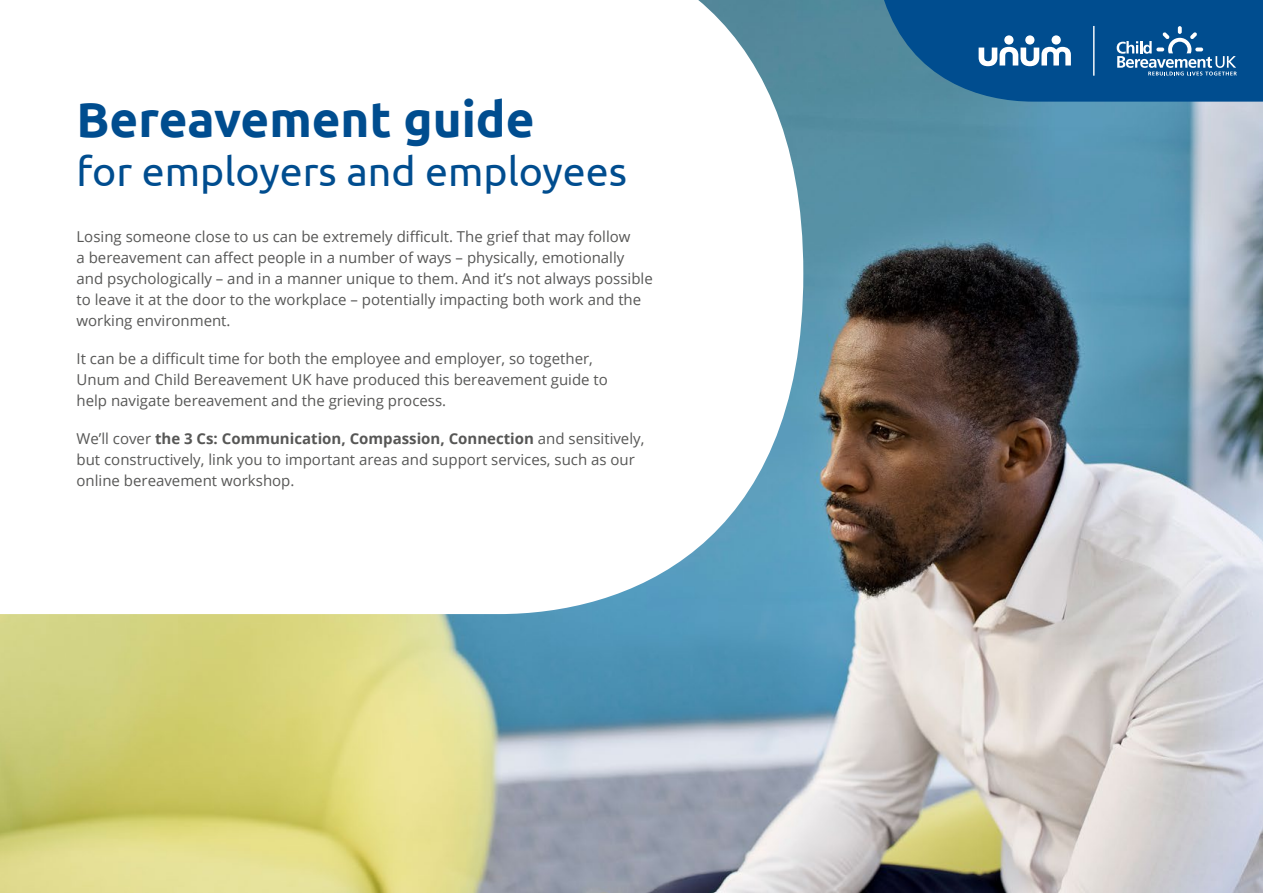
<style>
.page{position:relative;width:1263px;height:893px;background:#fff}
.page>*{position:absolute;margin:0;border:0;box-sizing:border-box;transform-origin:0 0}
.t1{font:700 49.35px "Ubuntu";color:#004d8f}
.t2{font:41.1px "Ubuntu";color:#004d8f}
.t3{font:15px/21px "Open Sans";color:#575756}
.s1{font-weight:700}
</style>
<div class="page">
<img style="left:0;top:0;width:1263px;height:893px">
<svg style="left:0;top:0;width:803px;height:614px"></svg>
<svg style="left:884px;top:0;width:379px;height:102px"></svg>
<h1 class="t1" style="left:76px;top:89px;width:460px">Bereavement guide</h1>
<h2 class="t2" style="left:76px;top:147px;width:552px">for employers and employees</h2>
<p class="t3" style="left:77px;top:226px;width:578px">Losing someone close to us can be extremely difficult. The grief that may follow<br>a bereavement can affect people in a number of ways – physically, emotionally and psychologically – and in a manner unique to them. And it’s not always possible to leave it at the door to the workplace – potentially impacting both work and the working environment.</p>
<p class="t3" style="left:77px;top:348px;width:533px">It can be a difficult time for both the employee and employer, so together,<br>Unum and Child Bereavement UK have produced this bereavement guide to help navigate bereavement and the grieving process.</p>
<p class="t3" style="left:77px;top:428px;width:569px">We’ll cover <span class="s1">the 3 Cs: Communication, Compassion, Connection</span> and sensitively, but constructively, link you to important areas and support services, such as our online bereavement workshop.</p>
</div>
